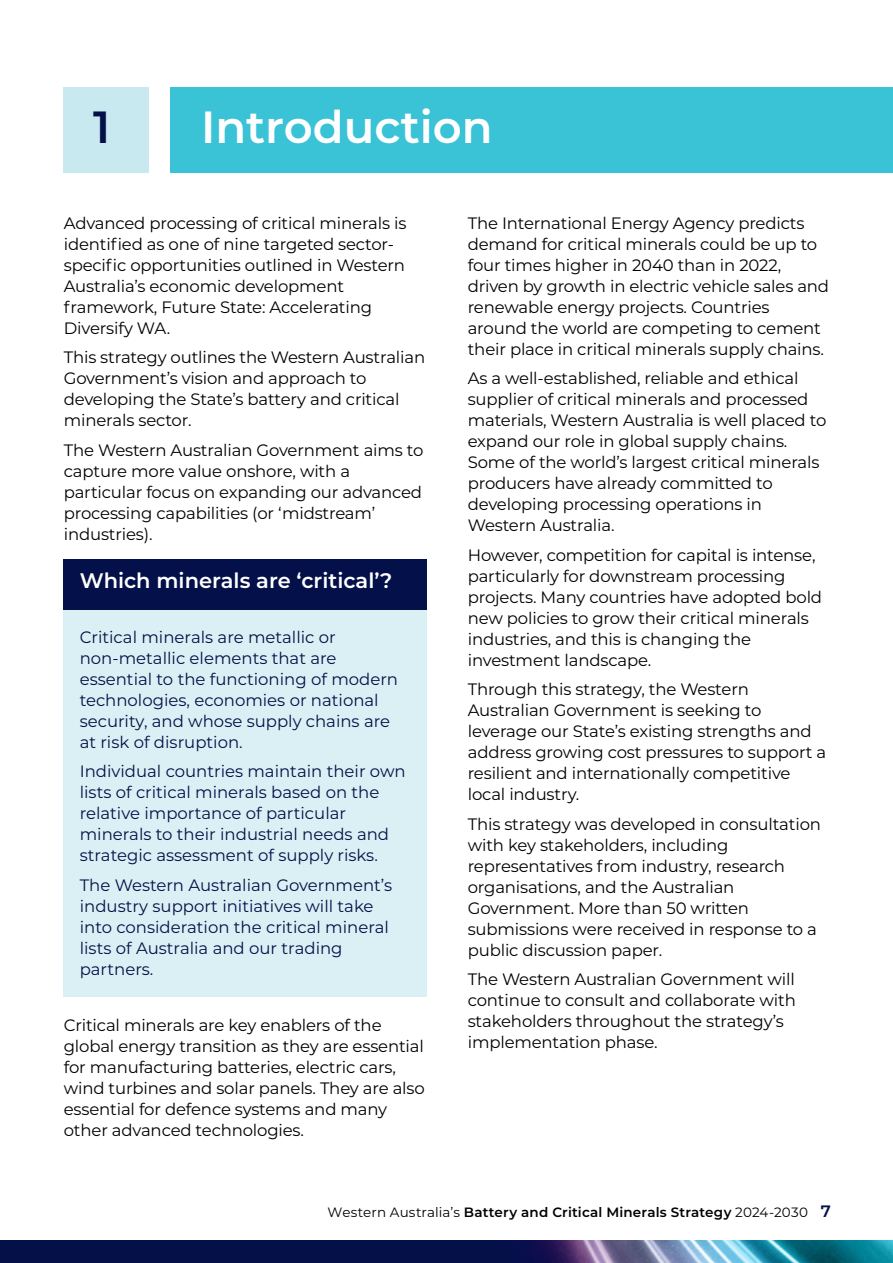
<style>
.page{position:relative;width:893px;height:1263px;background:#fff}
.page>*{position:absolute;margin:0;border:0;box-sizing:border-box;transform-origin:0 0}
.t1{font:600 45px "Montserrat";color:#fff}
.t2{font:600 45px "Montserrat";color:#041049}
.t3{font:600 21px "Montserrat";color:#fff}
.t4{font:16.5px/21px "Montserrat";letter-spacing:-.01em;color:#000}
.t5{font:16.5px/21px "Montserrat";color:#041049}
.t6{font:600 13.5px "Montserrat";letter-spacing:.015em;color:#000}
.s1{font-weight:400}
.s2{font-size:16.5px;color:#041049}
</style>
<div class="page">
<div style="left:64px;top:87px;width:85px;height:85px;background:#c8e9ef"></div>
<div style="left:170px;top:87px;width:723px;height:85px;background:#3ac2d6"></div>
<div style="left:63px;top:610px;width:363px;height:387px;background:#dbf0f4"></div>
<div style="left:63px;top:559px;width:363px;height:51px;background:#041049"></div>
<img style="left:1px;top:1241px;width:892px;height:22px">
<svg style="left:0;top:1241px;width:1px;height:22px"></svg>
<h1 class="t2" style="left:93px;top:96px;width:19px">1</h1>
<h1 class="t1" style="left:201px;top:96px;width:293px">Introduction</h1>
<p class="t4" style="left:64px;top:212px;width:344px">Advanced processing of critical minerals is identified as one of nine targeted sector&shy;specific opportunities outlined in Western Australia’s economic development framework, Future State: Accelerating Diversify WA.</p>
<p class="t4" style="left:64px;top:346px;width:363px">This strategy outlines the Western Australian Government’s vision and approach to developing the State’s battery and critical minerals sector.</p>
<p class="t4" style="left:64px;top:439px;width:361px">The Western Australian Government aims to capture more value onshore, with a particular focus on expanding our advanced processing capabilities (or ‘midstream’ industries).</p>
<p class="t3" style="left:80px;top:565px;width:314px">Which minerals are ‘critical’?</p>
<p class="t5" style="left:80px;top:626px;width:320px">Critical minerals are metallic or non-metallic elements that are essential to the functioning of modern technologies, economies or national security, and whose supply chains are at risk of disruption.</p>
<p class="t5" style="left:80px;top:760px;width:327px">Individual countries maintain their own lists of critical minerals based on the relative importance of particular minerals to their industrial needs and strategic assessment of supply risks.</p>
<p class="t5" style="left:80px;top:874px;width:314px">The Western Australian Government’s industry support initiatives will take into consideration the critical mineral lists of Australia and our trading partners.</p>
<p class="t4" style="left:64px;top:1014px;width:362px">Critical minerals are key enablers of the global energy transition as they are essential for manufacturing batteries, electric cars, wind turbines and solar panels. They are also essential for defence systems and many other advanced technologies.</p>
<p class="t4" style="left:468px;top:212px;width:363px">The International Energy Agency predicts demand for critical minerals could be up to four times higher in 2040 than in 2022, driven by growth in electric vehicle sales and renewable energy projects. Countries around the world are competing to cement their place in critical minerals supply chains.</p>
<p class="t4" style="left:468px;top:367px;width:360px">As a well-established, reliable and ethical supplier of critical minerals and processed materials, Western Australia is well placed to expand our role in global supply chains.<br>Some of the world’s largest critical minerals producers have already committed to developing processing operations in Western Australia.</p>
<p class="t4" style="left:468px;top:544px;width:356px">However, competition for capital is intense, particularly for downstream processing projects. Many countries have adopted bold new policies to grow their critical minerals industries, and this is changing the investment landscape.</p>
<p class="t4" style="left:468px;top:678px;width:360px">Through this strategy, the Western Australian Government is seeking to leverage our State’s existing strengths and address growing cost pressures to support a resilient and internationally competitive local industry.</p>
<p class="t4" style="left:468px;top:813px;width:355px">This strategy was developed in consultation with key stakeholders, including representatives from industry, research organisations, and the Australian Government. More than 50 written submissions were received in response to a public discussion paper.</p>
<p class="t4" style="left:468px;top:968px;width:330px">The Western Australian Government will continue to consult and collaborate with stakeholders throughout the strategy’s implementation phase.</p>
<p class="t6" style="left:328px;top:1203px;width:505px"><span class="s1">Western Australia’s</span> Battery and Critical Minerals Strategy <span class="s1">2024-2030</span> <span class="s2">7</span></p>
</div>
